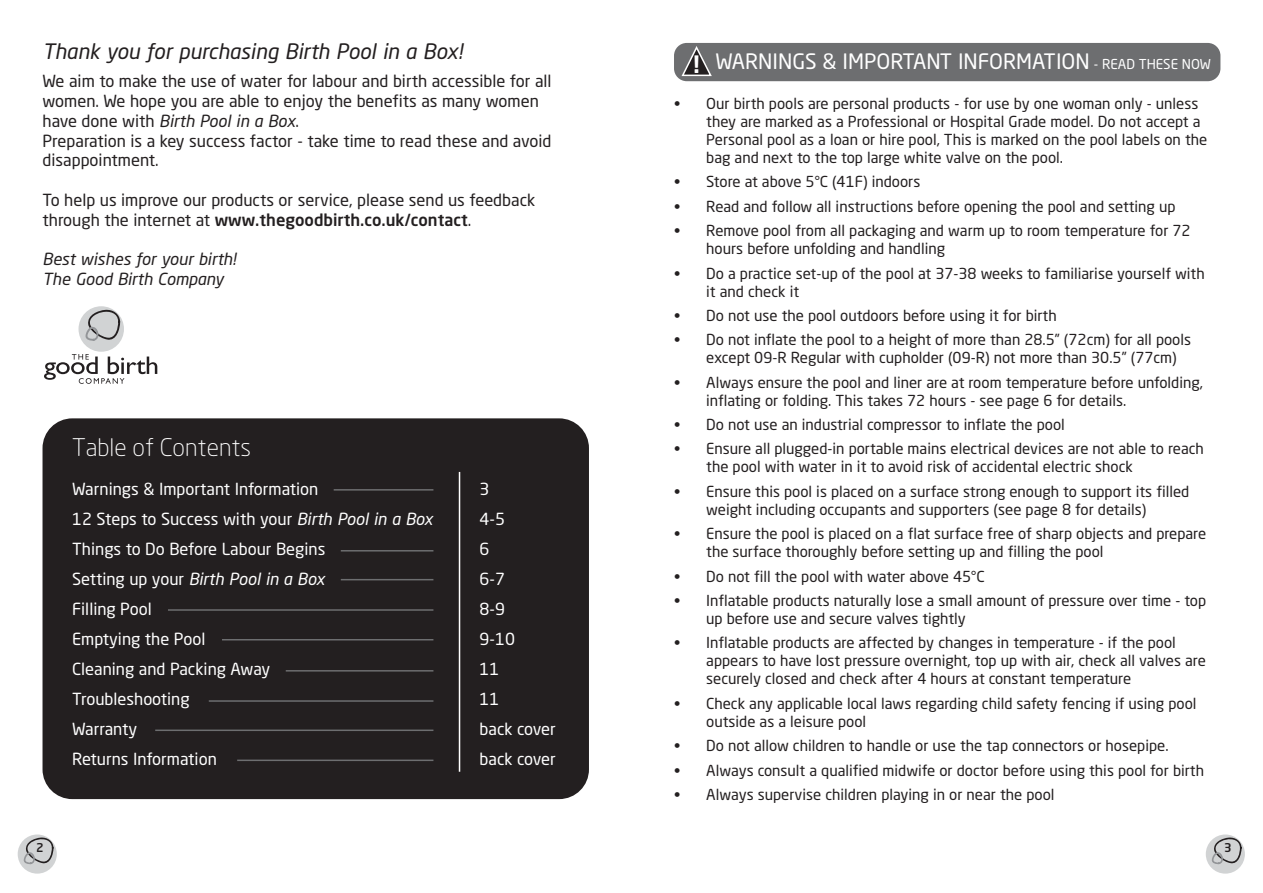
<style>
.page{position:relative;width:1263px;height:893px;background:#fff}
.page>*{position:absolute;margin:0;border:0;box-sizing:border-box;transform-origin:0 0}
.t1{font:300 24px "Neo Sans Std";color:#fff}
.t2{font:700 22.95px "Neo Sans Std";color:#fff}
.t3{font:21px "Neo Sans Std";color:#fff}
.t4{font:italic 21px "Neo Sans Std";color:#231f20}
.t5{font:16.5px/19.8px "Neo Sans Std";color:#231f20}
.t6{font:16.5px "Neo Sans Std";color:#fff}
.t7{font:italic 16.5px/19.8px "Neo Sans Std";color:#231f20}
.t8{font:italic 16.5px "Neo Sans Std";color:#fff}
.t9{font:15px/18px "Neo Sans Std";color:#231f20}
.t10{font:500 12px "Neo Sans Std";color:#231f20}
.s1{font-style:italic}
.s2{font-weight:500}
.s3{font-style:normal}
.s4{font-size:13.5px}
</style>
<div class="page">
<div style="left:1206px;top:834px;width:39px;height:40px;background:#d1d3d4;border-radius:50%"></div>
<svg style="left:1211px;top:834px;width:30px;height:31px"></svg>
<div style="left:18px;top:834px;width:39px;height:40px;background:#d1d3d4;border-radius:50%"></div>
<svg style="left:23px;top:834px;width:31px;height:31px"></svg>
<div style="left:43px;top:418px;width:546px;height:381px;background:#231f20;border-radius:30px"></div>
<div style="left:79px;top:306px;width:45px;height:46px;background:#d1d3d4;border-radius:50%"></div>
<svg style="left:85px;top:306px;width:35px;height:35px"></svg>
<svg style="left:44px;top:354px;width:113px;height:30px"></svg>
<div style="left:674px;top:43px;width:546px;height:38px;background:#6d6e70;border-radius:13px"></div>
<svg style="left:681px;top:46px;width:31px;height:30px"></svg>
<hr style="left:459px;top:472px;width:1px;height:300px;background:#fff">
<hr style="left:334px;top:489px;width:99px;height:2px;background:#6d6e70">
<hr style="left:341px;top:550px;width:92px;height:1px;background:#6d6e70">
<hr style="left:341px;top:579px;width:92px;height:1px;background:#6d6e70">
<hr style="left:168px;top:609px;width:265px;height:2px;background:#6d6e70">
<hr style="left:155px;top:729px;width:278px;height:2px;background:#6d6e70">
<hr style="left:222px;top:639px;width:211px;height:1px;background:#6d6e70">
<hr style="left:209px;top:700px;width:224px;height:2px;background:#6d6e70">
<hr style="left:286px;top:670px;width:147px;height:2px;background:#6d6e70">
<hr style="left:237px;top:760px;width:196px;height:1px;background:#6d6e70">
<h3 class="t4" style="left:43px;top:44px;width:422px">Thank you for purchasing Birth Pool in a Box!</h3>
<p class="t5" style="left:43px;top:73px;width:511px">We aim to make the use of water for labour and birth accessible for all women. We hope you are able to enjoy the benefits as many women have done with <span class="s1">Birth Pool in a Box</span>.<br>Preparation is a key success factor - take time to read these and avoid disappointment.</p>
<p class="t5" style="left:43px;top:192px;width:494px">To help us improve our products or service, please send us feedback through the internet at <span class="s2">www.thegoodbirth.co.uk/contact</span>.</p>
<p class="t7" style="left:43px;top:251px;width:195px">Best wishes for your birth!<br>The Good Birth Company</p>
<h1 class="t1" style="left:72px;top:439px;width:181px">Table of Contents</h1>
<p class="t6" style="left:72px;top:483px;width:248px">Warnings &amp; Important Information</p>
<p class="t6" style="left:480px;top:483px;width:11px">3</p>
<p class="t6" style="left:72px;top:513px;width:362px">12 Steps to Success with your <span class="s1">Birth Pool in a Box</span></p>
<p class="t6" style="left:480px;top:513px;width:27px">4-5</p>
<p class="t6" style="left:72px;top:543px;width:255px">Things to Do Before Labour Begins</p>
<p class="t6" style="left:480px;top:543px;width:11px">6</p>
<p class="t8" style="left:72px;top:573px;width:254px"><span class="s3">Setting up your</span> Birth Pool in a Box</p>
<p class="t6" style="left:480px;top:573px;width:27px">6-7</p>
<p class="t6" style="left:72px;top:603px;width:81px">Filling Pool</p>
<p class="t6" style="left:480px;top:603px;width:27px">8-9</p>
<p class="t6" style="left:72px;top:633px;width:135px">Emptying the Pool</p>
<p class="t6" style="left:480px;top:633px;width:37px">9-10</p>
<p class="t6" style="left:72px;top:663px;width:200px">Cleaning and Packing Away</p>
<p class="t6" style="left:480px;top:663px;width:21px">11</p>
<p class="t6" style="left:72px;top:693px;width:119px">Troubleshooting</p>
<p class="t6" style="left:480px;top:693px;width:21px">11</p>
<p class="t6" style="left:72px;top:723px;width:67px">Warranty</p>
<p class="t6" style="left:480px;top:723px;width:78px">back cover</p>
<p class="t6" style="left:72px;top:753px;width:146px">Returns Information</p>
<p class="t6" style="left:480px;top:753px;width:78px">back cover</p>
<h3 class="t3" style="left:715px;top:54px;width:497px">WARNINGS &amp; IMPORTANT INFORMATION <span class="s4">- READ THESE NOW</span></h3>
<p class="t9" style="left:706px;top:96px;width:502px;text-indent:-32px">• Our birth pools are personal products - for use by one woman only - unless they are marked as a Professional or Hospital Grade model. Do not accept a Personal pool as a loan or hire pool, This is marked on the pool labels on the bag and next to the top large white valve on the pool.</p>
<p class="t9" style="left:674px;top:175px;width:248px">• Store at above 5°C (41F) indoors</p>
<p class="t9" style="left:674px;top:199px;width:503px">• Read and follow all instructions before opening the pool and setting up</p>
<p class="t9" style="left:706px;top:224px;width:486px;text-indent:-32px">• Remove pool from all packaging and warm up to room temperature for 72 hours before unfolding and handling</p>
<p class="t9" style="left:706px;top:266px;width:500px;text-indent:-32px">• Do a practice set-up of the pool at 37-38 weeks to familiarise yourself with it and check it</p>
<p class="t9" style="left:674px;top:308px;width:384px">• Do not use the pool outdoors before using it for birth</p>
<p class="t9" style="left:706px;top:333px;width:486px;text-indent:-32px">• Do not inflate the pool to a height of more than 28.5” (72cm) for all pools except 09-R Regular with cupholder (09-R) not more than 30.5” (77cm)</p>
<p class="t9" style="left:706px;top:375px;width:498px;text-indent:-32px">• Always ensure the pool and liner are at room temperature before unfolding, inflating or folding. This takes 72 hours - see page 6 for details.</p>
<p class="t9" style="left:674px;top:417px;width:392px">• Do not use an industrial compressor to inflate the pool</p>
<p class="t9" style="left:706px;top:442px;width:499px;text-indent:-32px">• Ensure all plugged-in portable mains electrical devices are not able to reach the pool with water in it to avoid risk of accidental electric shock</p>
<p class="t9" style="left:706px;top:484px;width:485px;text-indent:-32px">• Ensure this pool is placed on a surface strong enough to support its filled weight including occupants and supporters (see page 8 for details)</p>
<p class="t9" style="left:706px;top:527px;width:501px;text-indent:-32px">• Ensure the pool is placed on a flat surface free of sharp objects and prepare the surface thoroughly before setting up and filling the pool</p>
<p class="t9" style="left:674px;top:569px;width:312px">• Do not fill the pool with water above 45°C</p>
<p class="t9" style="left:706px;top:593px;width:501px;text-indent:-32px">• Inflatable products naturally lose a small amount of pressure over time - top up before use and secure valves tightly</p>
<p class="t9" style="left:706px;top:636px;width:501px;text-indent:-32px">• Inflatable products are affected by changes in temperature - if the pool appears to have lost pressure overnight, top up with air, check all valves are securely closed and check after 4 hours at constant temperature</p>
<p class="t9" style="left:706px;top:696px;width:492px;text-indent:-32px">• Check any applicable local laws regarding child safety fencing if using pool outside as a leisure pool</p>
<p class="t9" style="left:674px;top:738px;width:496px">• Do not allow children to handle or use the tap connectors or hosepipe.</p>
<p class="t9" style="left:674px;top:763px;width:532px">• Always consult a qualified midwife or doctor before using this pool for birth</p>
<p class="t9" style="left:674px;top:787px;width:382px">• Always supervise children playing in or near the pool</p>
<h2 class="t2" style="left:693px;top:57px;width:8px">!</h2>
<p class="t10" style="left:36px;top:843px;width:9px">2</p>
<p class="t10" style="left:1224px;top:843px;width:9px">3</p>
</div>
